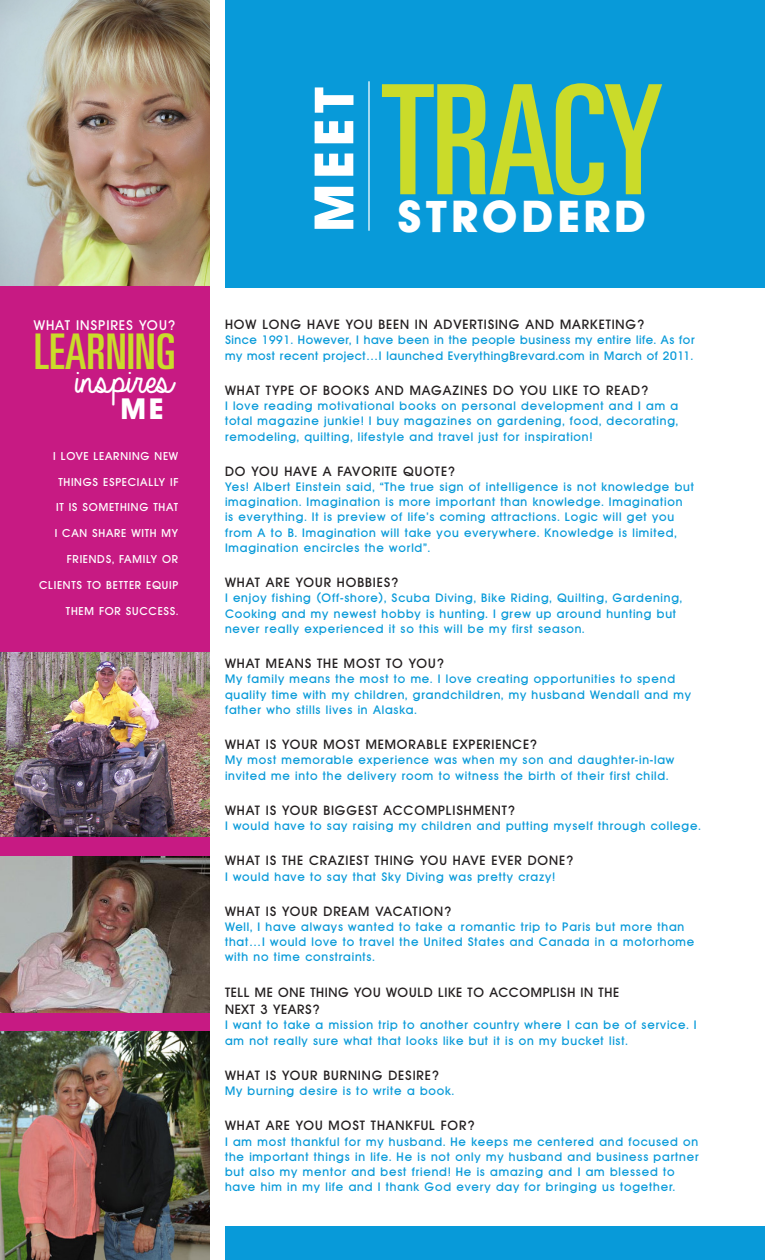
<style>
.page{position:relative;width:765px;height:1260px;background:#fff}
.page>*{position:absolute;margin:0;border:0;box-sizing:border-box;transform-origin:0 0}
.t1{font:ultra-condensed 152.5px "Univers";letter-spacing:-.02em;color:#cadb2a}
.t2{font:700 54.75px "Avantage";color:#fff}
.t3{font:ultra-condensed 49.25px "Univers";color:#cadb2a}
.t4{font:700 44.12px "Avantage";letter-spacing:.12em;color:#fff}
.t5{font:41.75px "Always In My Heart";color:#fff}
.t6{font:700 29.12px "Avantage";color:#fff}
.t7{font:500 13.75px "Avantage";letter-spacing:.08em;color:#fff}
.t8{font:500 13.25px "Avantage";letter-spacing:.08em;color:#231f20}
.t9{font:500 13.25px/17.5px "Avantage";letter-spacing:.06em;color:#231f20}
.t10{font:500 12px/15.2px "Avantage";letter-spacing:.08em;color:#089ad9}
.t11{font:500 12px/15.2px "Avantage";letter-spacing:.06em;color:#089ad9}
.t12{font:500 11.25px "Avantage";letter-spacing:.08em;color:#fff}
</style>
<div class="page">
<div style="left:225px;top:0;width:540px;height:288px;background:#089ad9"></div>
<div style="left:225px;top:1227px;width:540px;height:33px;background:#089ad9"></div>
<div style="left:0;top:0;width:209px;height:1260px;background:#c71a83"></div>
<img style="left:0;top:0;width:209px;height:286px">
<img style="left:0;top:652px;width:209px;height:185px">
<img style="left:0;top:857px;width:209px;height:156px">
<img style="left:0;top:1031px;width:209px;height:229px">
<hr style="left:368px;top:81px;width:2px;height:150px;background:#fff">
<p class="t7" style="left:34px;top:317px;width:143px">WHAT INSPIRES YOU?</p>
<p class="t3" style="left:34px;top:324px;width:144px">LEARNING</p>
<p class="t5" style="left:68px;top:357px;width:99px">inspires</p>
<p class="t6" style="left:121px;top:392px;width:43px">ME</p>
<p class="t12" style="left:53px;top:449px;width:126px">I LOVE LEARNING NEW</p>
<p class="t12" style="left:58px;top:475px;width:121px">THINGS ESPECIALLY IF</p>
<p class="t12" style="left:56px;top:501px;width:124px">IT IS SOMETHING THAT</p>
<p class="t12" style="left:55px;top:527px;width:125px">I CAN SHARE WITH MY</p>
<p class="t12" style="left:67px;top:552px;width:113px">FRIENDS, FAMILY OR</p>
<p class="t12" style="left:39px;top:578px;width:141px">CLIENTS TO BETTER EQUIP</p>
<p class="t12" style="left:66px;top:604px;width:114px">THEM FOR SUCCESS.</p>
<p class="t2" style="left:302px;top:231px;width:145px;rotate:-90deg">MEET</p>
<p class="t1" style="left:381px;top:53px;width:285px">TRACY</p>
<p class="t4" style="left:398px;top:190px;width:249px">STRODERD</p>
<p class="t8" style="left:225px;top:317px;width:420px">HOW LONG HAVE YOU BEEN IN ADVERTISING AND MARKETING?</p>
<p class="t11" style="left:225px;top:332px;width:471px">Since 1991. However, I have been in the people business my entire life. As for my most recent project…I launched EverythingBrevard.com in March of 2011.</p>
<p class="t8" style="left:225px;top:382px;width:424px">WHAT TYPE OF BOOKS AND MAGAZINES DO YOU LIKE TO READ?</p>
<p class="t10" style="left:225px;top:398px;width:455px;text-align:justify">I love reading motivational books on personal development and I am a total magazine junkie! I buy magazines on gardening, food, decorating, remodeling, quilting, lifestyle and travel just for inspiration!</p>
<p class="t8" style="left:225px;top:463px;width:231px">DO YOU HAVE A FAVORITE QUOTE?</p>
<p class="t10" style="left:225px;top:479px;width:470px">Yes! Albert Einstein said, “The true sign of intelligence is not knowledge but imagination. Imagination is more important than knowledge. Imagination<br>is everything. It is preview of life’s coming attractions. Logic will get you from A to B. Imagination will take you everywhere. Knowledge is limited, Imagination encircles the world”.</p>
<p class="t8" style="left:225px;top:575px;width:174px">WHAT ARE YOUR HOBBIES?</p>
<p class="t10" style="left:225px;top:590px;width:458px">I enjoy fishing (Off-shore), Scuba Diving, Bike Riding, Quilting, Gardening,<br>Cooking and my newest hobby is hunting. I grew up around hunting but never really experienced it so this will be my first season.</p>
<p class="t8" style="left:225px;top:656px;width:220px">WHAT MEANS THE MOST TO YOU?</p>
<p class="t10" style="left:225px;top:671px;width:468px">My family means the most to me. I love creating opportunities to spend quality time with my children, grandchildren, my husband Wendall and my father who stills lives in Alaska.</p>
<p class="t8" style="left:225px;top:737px;width:313px">WHAT IS YOUR MOST MEMORABLE EXPERIENCE?</p>
<p class="t10" style="left:225px;top:752px;width:451px">My most memorable experience was when my son and daughter-in-law invited me into the delivery room to witness the birth of their first child.</p>
<p class="t8" style="left:225px;top:802px;width:291px">WHAT IS YOUR BIGGEST ACCOMPLISHMENT?</p>
<p class="t10" style="left:225px;top:818px;width:477px">I would have to say raising my children and putting myself through college.</p>
<p class="t8" style="left:225px;top:853px;width:349px">WHAT IS THE CRAZIEST THING YOU HAVE EVER DONE?</p>
<p class="t10" style="left:225px;top:869px;width:331px">I would have to say that Sky Diving was pretty crazy!</p>
<p class="t8" style="left:225px;top:903px;width:227px">WHAT IS YOUR DREAM VACATION?</p>
<p class="t10" style="left:225px;top:919px;width:471px">Well, I have always wanted to take a romantic trip to Paris but more than that…I would love to travel the United States and Canada in a motorhome with no time constraints.</p>
<p class="t9" style="left:225px;top:983px;width:395px">TELL ME ONE THING YOU WOULD LIKE TO ACCOMPLISH IN THE<br>NEXT 3 YEARS?</p>
<p class="t10" style="left:225px;top:1018px;width:473px">I want to take a mission trip to another country where I can be of service. I am not really sure what that looks like but it is on my bucket list.</p>
<p class="t8" style="left:225px;top:1068px;width:215px">WHAT IS YOUR BURNING DESIRE?</p>
<p class="t10" style="left:225px;top:1083px;width:230px">My burning desire is to write a book.</p>
<p class="t8" style="left:225px;top:1118px;width:251px">WHAT ARE YOU MOST THANKFUL FOR?</p>
<p class="t10" style="left:225px;top:1134px;width:475px">I am most thankful for my husband. He keeps me centered and focused on the important things in life. He is not only my husband and business partner but also my mentor and best friend! He is amazing and I am blessed to have him in my life and I thank God every day for bringing us together.</p>
</div>
